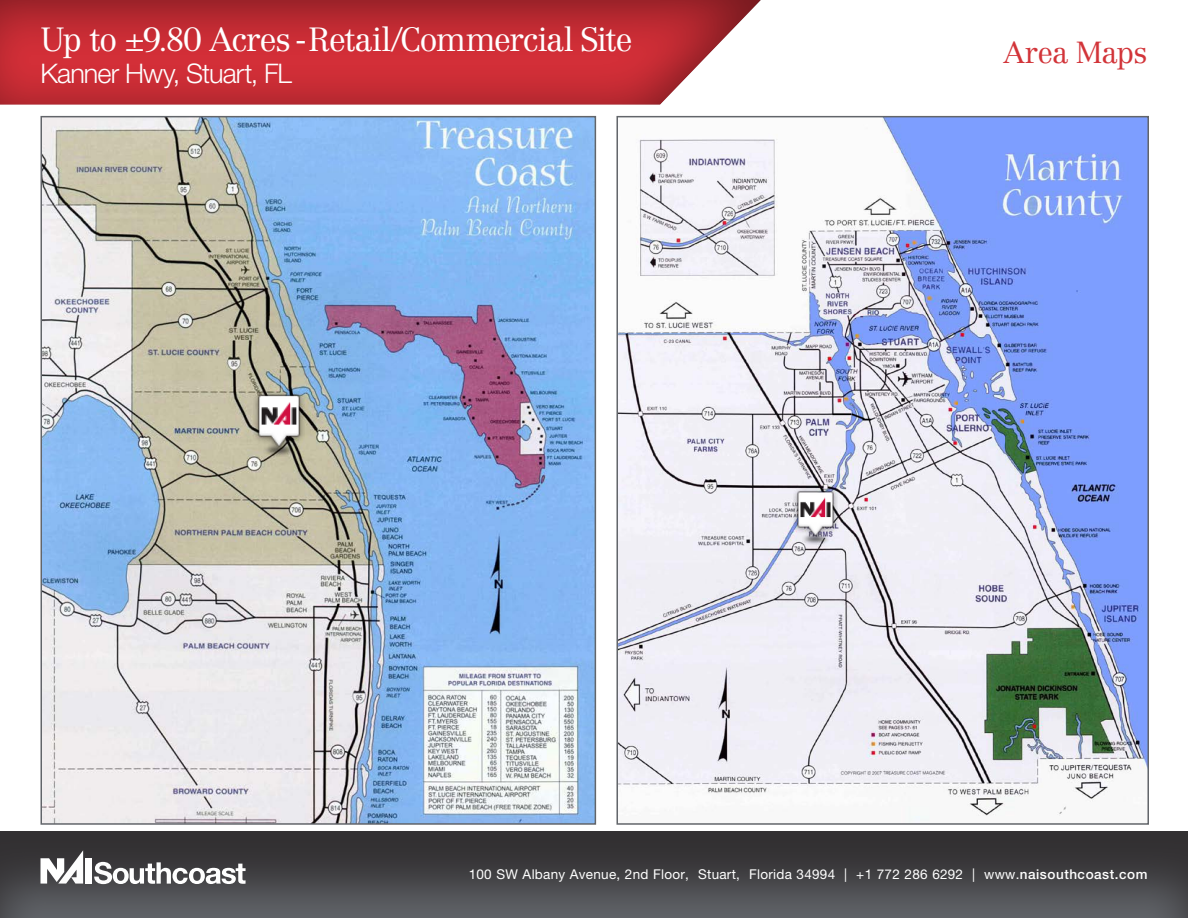
<style>
.page{position:relative;width:1188px;height:918px;background:#fff}
.page>*{position:absolute;margin:0;border:0;box-sizing:border-box;transform-origin:0 0}
.t1{font:300 33px "Centennial LT Std";letter-spacing:-.04em;color:#fff}
.t2{font:300 30px "Centennial LT Std";letter-spacing:-.03em;color:#d23439}
.t3{font:300 27px "Helvetica Neue LT Std";letter-spacing:-.03em;color:#fff}
.t4{font:13.5px "Helvetica Neue LT Std";letter-spacing:.02em;color:#fff}
.s1{font-weight:500}
</style>
<div class="page">
<div style="left:0;top:830px;width:1188px;height:88px;background:#231f20;opacity:.75"></div>
<div style="left:0;top:0;width:762px;height:106px;background:#231f20;opacity:.51"></div>
<div style="left:85px;top:858px;width:7px;height:26px;background:#fff"></div>
<svg style="left:40px;top:850px;width:43px;height:34px"></svg>
<svg style="left:94px;top:862px;width:152px;height:22px"></svg>
<img style="left:43px;top:119px;width:550px;height:703px">
<img style="left:253px;top:392px;width:51px;height:64px">
<img style="left:619px;top:119px;width:527px;height:703px">
<img style="left:793px;top:488px;width:45px;height:56px">
<p class="t1" style="left:40px;top:19px;width:594px">Up to ±9.80 Acres -Retail/Commercial Site</p>
<p class="t3" style="left:40px;top:57px;width:253px">Kanner Hwy, Stuart, FL</p>
<p class="t2" style="left:1004px;top:34px;width:145px">Area Maps</p>
<p class="t4" style="left:469px;top:866px;width:680px">100 SW Albany Avenue, 2nd Floor, Stuart, Florida 34994 | +1 772 286 6292 | www.<span class="s1">naisouthcoast.com</span></p>
</div>
